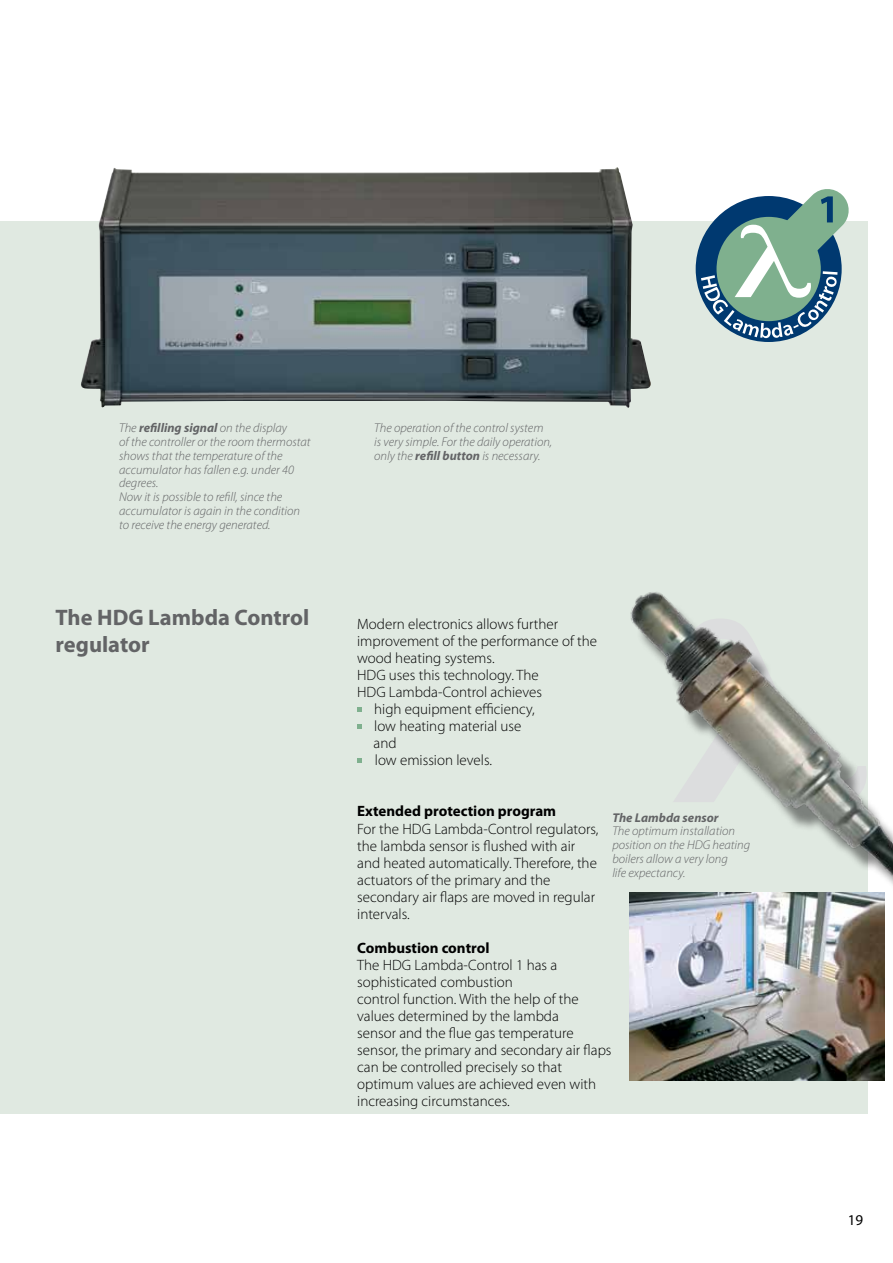
<style>
.page{position:relative;width:893px;height:1263px;background:#fff}
.page>*{position:absolute;margin:0;border:0;box-sizing:border-box;transform-origin:0 0}
.t1{font:700 22.5px/27px "Myriad Pro";color:#636466}
.t2{font:300 15px/17px "Myriad Pro";color:#000}
.t3{font:700 15px "Myriad Pro";color:#000}
.t4{font:15px "Myriad Pro";color:#000}
.t5{font:italic 300 12.75px/13.8px "Myriad Pro";color:#636466}
.t6{font:italic 700 12.75px "Myriad Pro";color:#636466}
.s1{font-weight:700}
</style>
<div class="page">
<div style="left:0;top:221px;width:867px;height:892px;background:#e0e9e1"></div>
<svg style="left:357px;top:707px;width:5px;height:5px"></svg>
<svg style="left:357px;top:724px;width:5px;height:5px"></svg>
<svg style="left:357px;top:758px;width:5px;height:5px"></svg>
<img style="left:630px;top:554px;width:263px;height:337px">
<img style="left:629px;top:893px;width:255px;height:188px">
<svg style="left:701px;top:189px;width:148px;height:149px"></svg>
<img style="left:81px;top:167px;width:570px;height:241px">
<p class="t5" style="left:119px;top:421px;width:193px">The <span class="s1">refilling signal</span> on the display<br>of the controller or the room thermostat shows that the temperature of the accumulator has fallen e.g. under 40 degrees.<br>Now it is possible to refill, since the accumulator is again in the condition to receive the energy generated.</p>
<p class="t5" style="left:374px;top:421px;width:180px">The operation of the control system is very simple. For the daily operation, only the <span class="s1">refill button</span> is necessary.</p>
<h1 class="t1" style="left:56px;top:603px;width:255px">The HDG Lambda Control regulator</h1>
<p class="t2" style="left:357px;top:616px;width:203px">Modern electronics allows further</p>
<p class="t2" style="left:357px;top:633px;width:241px">improvement of the performance of the</p>
<p class="t2" style="left:357px;top:650px;width:139px">wood heating systems.</p>
<p class="t2" style="left:357px;top:667px;width:183px">HDG uses this technology. The</p>
<p class="t2" style="left:357px;top:684px;width:186px">HDG Lambda-Control achieves</p>
<p class="t2" style="left:374px;top:701px;width:162px">high equipment efficiency,</p>
<p class="t2" style="left:374px;top:718px;width:149px">low heating material use</p>
<p class="t2" style="left:374px;top:735px;width:25px">and</p>
<p class="t2" style="left:375px;top:752px;width:119px">low emission levels.</p>
<p class="t3" style="left:357px;top:802px;width:200px">Extended protection program</p>
<p class="t2" style="left:357px;top:820px;width:243px">For the HDG Lambda-Control regulators, the lambda sensor is flushed with air and heated automatically. Therefore, the actuators of the primary and the secondary air flaps are moved in regular intervals.</p>
<p class="t3" style="left:357px;top:938px;width:134px">Combustion control</p>
<p class="t2" style="left:357px;top:956px;width:256px">The HDG Lambda-Control 1 has a sophisticated combustion<br>control function. With the help of the values determined by the lambda<br>sensor and the flue gas temperature sensor, the primary and secondary air flaps can be controlled precisely so that optimum values are achieved even with increasing circumstances.</p>
<p class="t6" style="left:612px;top:809px;width:108px">The Lambda sensor</p>
<p class="t5" style="left:612px;top:824px;width:139px">The optimum installation position on the HDG heating boilers allow a very long<br>life expectancy.</p>
<p class="t4" style="left:848px;top:1210px;width:17px">19</p>
</div>
